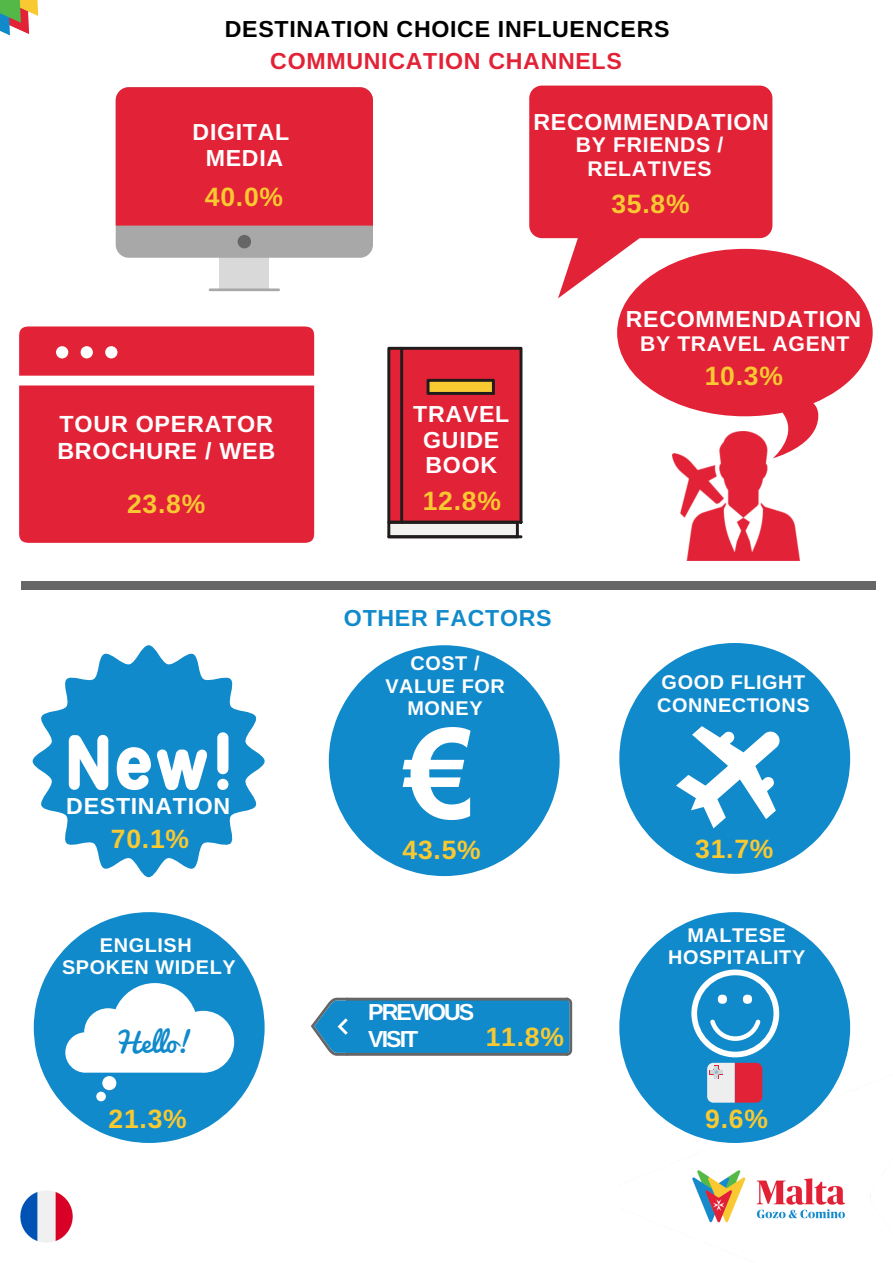
<style>
.page{position:relative;width:893px;height:1263px;background:#fff}
.page>*{position:absolute;margin:0;border:0;box-sizing:border-box;transform-origin:0 0}
.t1{font:700 26.55px "Arimo";letter-spacing:.03em;color:#f9c931}
.t2{font:26.55px "Pacifico";color:#118acb}
.t3{font:700 23.4px/27px "Arimo";letter-spacing:.03em;color:#fff;text-align:center}
.t4{font:700 23.25px/26px "Arimo";letter-spacing:.03em;color:#fff;text-align:center}
.t5{font:700 23.25px "Arimo";letter-spacing:.03em;color:#000}
.t6{font:700 23.25px "Arimo";letter-spacing:.03em;color:#e22236}
.t7{font:700 23.25px/27px "Arimo";letter-spacing:-.085em;color:#fff}
.t8{font:700 23.25px "Arimo";letter-spacing:.03em;color:#118acb}
.t9{font:700 21.3px/23.7px "Arimo";letter-spacing:.03em;color:#fff;text-align:center}
.t10{font:700 19.8px/22.5px "Arimo";letter-spacing:.03em;color:#fff;text-align:center}
</style>
<div class="page">
<svg style="left:0;top:0;width:39px;height:36px"></svg>
<img style="left:692px;top:1170px;width:179px;height:53px">
<div style="left:21px;top:582px;width:49px;height:8px;background:#666"></div>
<div style="left:827px;top:582px;width:48px;height:8px;background:#666"></div>
<div style="left:68px;top:582px;width:337px;height:8px;background:#666"></div>
<div style="left:404px;top:582px;width:337px;height:8px;background:#666"></div>
<div style="left:740px;top:582px;width:88px;height:8px;background:#666"></div>
<div style="left:219px;top:245px;width:50px;height:44px;background:#d9d9d9"></div>
<svg style="left:116px;top:87px;width:257px;height:171px;background:#d73b4c"></svg>
<hr style="left:209px;top:288px;width:71px;height:3px;background:#a8a8a8">
<svg style="left:529px;top:86px;width:243px;height:212px;background:#e53c4e"></svg>
<img style="left:672px;top:458px;width:127px;height:103px">
<svg style="left:617px;top:249px;width:256px;height:209px;fill:#e22236"></svg>
<svg style="left:387px;top:347px;width:135px;height:191px;background:#cd323e"></svg>
<svg style="left:19px;top:326px;width:295px;height:50px;background:#e32b3e"></svg>
<div style="left:19px;top:385px;width:295px;height:158px;background:#e22236"></div>
<svg style="left:33px;top:645px;width:232px;height:232px;fill:#118acb"></svg>
<svg style="left:329px;top:645px;width:231px;height:231px;fill:#118acb"></svg>
<div style="left:365px;top:695px;width:160px;height:160px;background:#118acb;border-radius:50%"></div>
<svg style="left:403px;top:727px;width:68px;height:93px"></svg>
<svg style="left:311px;top:998px;width:261px;height:58px;background:#268cc3"></svg>
<svg style="left:619px;top:643px;width:231px;height:231px;fill:#118acb"></svg>
<svg style="left:654px;top:692px;width:160px;height:161px"></svg>
<svg style="left:34px;top:912px;width:231px;height:231px;fill:#118acb"></svg>
<svg style="left:65px;top:983px;width:169px;height:107px"></svg>
<div style="left:96px;top:1092px;width:10px;height:9px;background:#fff;border-radius:50%"></div>
<svg style="left:619px;top:912px;width:231px;height:231px;fill:#118acb"></svg>
<svg style="left:691px;top:969px;width:88px;height:88px"></svg>
<svg style="left:707px;top:1063px;width:55px;height:40px;background:#e08591"></svg>
<img style="left:20px;top:1191px;width:52px;height:51px">
<p class="t5" style="left:225px;top:16px;width:446px">DESTINATION CHOICE INFLUENCERS</p>
<p class="t6" style="left:270px;top:48px;width:353px">COMMUNICATION CHANNELS</p>
<p class="t4" style="left:193px;top:119px;width:98px">DIGITAL<br>MEDIA</p>
<h1 class="t1" style="left:205px;top:182px;width:80px">40.0%</h1>
<p class="t3" style="left:57px;top:410px;width:219px;text-align:left">TOUR OPERATOR<br>BROCHURE / WEB</p>
<h1 class="t1" style="left:127px;top:489px;width:80px">23.8%</h1>
<p class="t4" style="left:66px;top:792px;width:165px">DESTINATION</p>
<h1 class="t1" style="left:111px;top:824px;width:80px">70.1%</h1>
<p class="t4" style="left:533px;top:109px;width:237px">RECOMMENDATION</p>
<p class="t9" style="left:576px;top:133px;width:149px">BY FRIENDS /<br>RELATIVES</p>
<h1 class="t1" style="left:611px;top:189px;width:80px">35.8%</h1>
<p class="t4" style="left:413px;top:401px;width:98px">TRAVEL<br>GUIDE<br>BOOK</p>
<h1 class="t1" style="left:423px;top:486px;width:80px">12.8%</h1>
<p class="t8" style="left:344px;top:604px;width:209px">OTHER FACTORS</p>
<p class="t10" style="left:385px;top:652px;width:121px">COST /<br>VALUE FOR<br>MONEY</p>
<h1 class="t1" style="left:402px;top:835px;width:80px">43.5%</h1>
<p class="t4" style="left:626px;top:306px;width:237px">RECOMMENDATION</p>
<p class="t9" style="left:640px;top:331px;width:211px">BY TRAVEL AGENT</p>
<h1 class="t1" style="left:705px;top:361px;width:80px">10.3%</h1>
<p class="t3" style="left:657px;top:307px;width:195px">RECOMMENDAT<br>ION</p>
<p class="t10" style="left:657px;top:671px;width:154px;text-align:left">GOOD FLIGHT<br>CONNECTIONS</p>
<h1 class="t1" style="left:695px;top:834px;width:80px">31.7%</h1>
<p class="t10" style="left:62px;top:933px;width:175px">ENGLISH<br>SPOKEN WIDELY</p>
<p class="t10" style="left:668px;top:923px;width:139px">MALTESE<br>HOSPITALITY</p>
<h1 class="t2" style="left:114px;top:1028px;width:80px">Hello!</h1>
<h1 class="t1" style="left:109px;top:1104px;width:80px">21.3%</h1>
<p class="t7" style="left:368px;top:999px;width:108px">PREVIOUS<br>VISIT</p>
<h1 class="t1" style="left:486px;top:1022px;width:80px">11.8%</h1>
<h1 class="t1" style="left:705px;top:1104px;width:64px">9.6%</h1>
</div>
